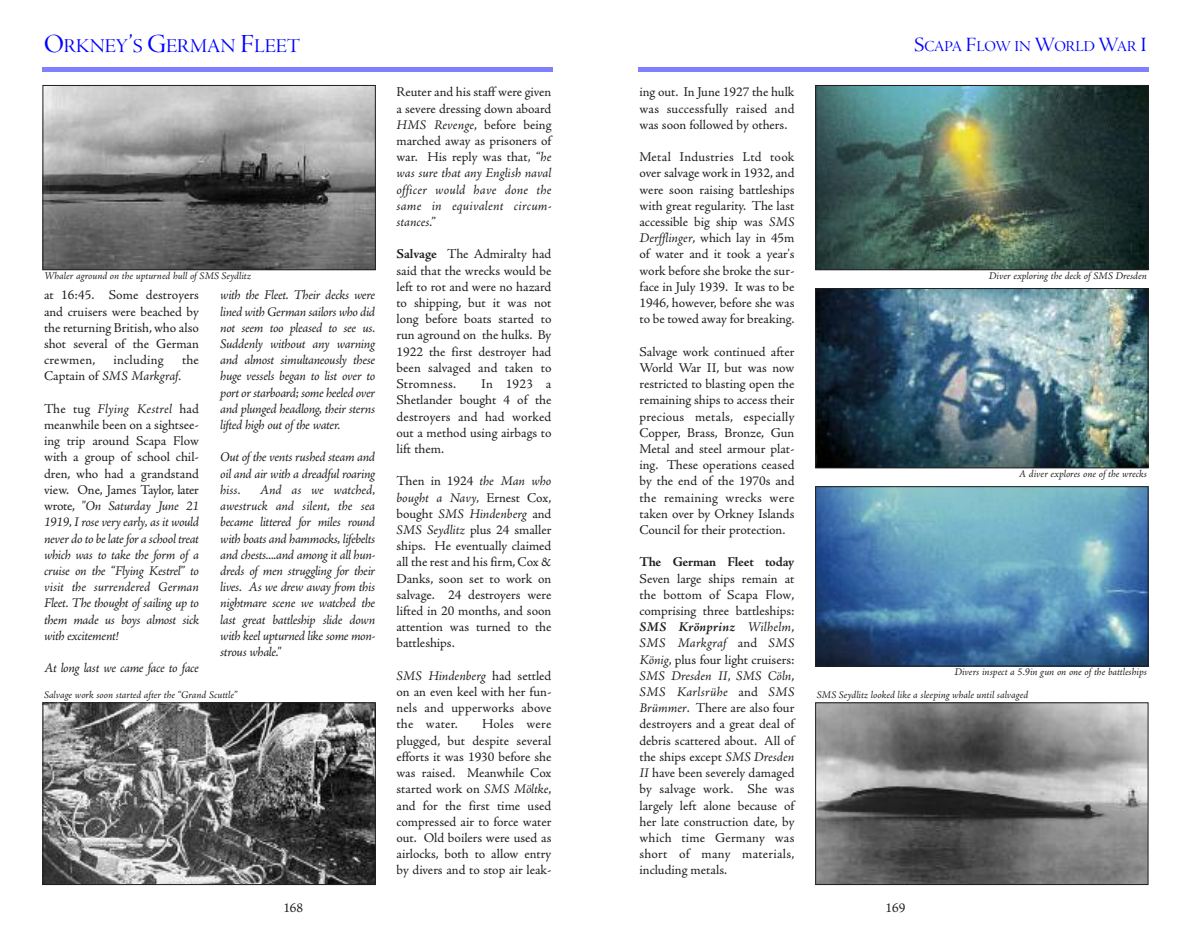
<style>
.page{position:relative;width:1191px;height:936px;background:#fff}
.page>*{position:absolute;margin:0;border:0;box-sizing:border-box;transform-origin:0 0}
.t1{font:20.25px "Adobe Jenson Pro Disp";color:#00f}
.t2{font:15.75px "Adobe Jenson Pro Disp";letter-spacing:-.005em;color:#00f}
.t3{font:13.5px/16.2px "Adobe Jenson Pro";color:#201e21;text-align:justify}
.t4{font:italic 13.5px/16.2px "Adobe Jenson Pro";letter-spacing:-.03em;color:#201e21;text-align:justify}
.t5{font:italic 13.5px "Adobe Jenson Pro";letter-spacing:-.005em;color:#201e21}
.t6{font:700 13.5px "Adobe Jenson Pro";letter-spacing:-.02em;color:#201e21}
.t7{font:13.5px "Adobe Jenson Pro";letter-spacing:.02em;color:#201e21}
.t8{font:italic 10.5px "Adobe Jenson Pro";letter-spacing:-.005em;color:#201e21}
.s1{font-size:27px}
.s2{font-style:normal}
.s3{font-style:italic}
.s4{font-weight:700}
.s5{font-weight:700;font-style:italic}
.s6{font-size:21px}
</style>
<div class="page">
<hr style="left:638px;top:68px;width:510px;height:4px;background:#8080ff">
<img style="left:817px;top:87px;width:329px;height:181px">
<div style="left:815px;top:85px;width:333px;height:185px;border:1px solid #201e21"></div>
<img style="left:817px;top:290px;width:329px;height:176px">
<div style="left:815px;top:288px;width:333px;height:180px;border:1px solid #201e21"></div>
<img style="left:817px;top:488px;width:329px;height:176px">
<div style="left:815px;top:486px;width:333px;height:180px;border:1px solid #201e21"></div>
<img style="left:817px;top:704px;width:329px;height:178px">
<div style="left:815px;top:702px;width:333px;height:182px;border:1px solid #201e21"></div>
<hr style="left:43px;top:68px;width:510px;height:4px;background:#8080ff">
<img style="left:45px;top:87px;width:329px;height:181px">
<div style="left:43px;top:85px;width:333px;height:185px;border:1px solid #201e21"></div>
<img style="left:45px;top:704px;width:329px;height:178px">
<div style="left:43px;top:702px;width:333px;height:182px;border:1px solid #201e21"></div>
<h1 class="t1" style="left:44px;top:39px;width:258px"><span class="s1">O</span>RKNEY<span class="s1">’</span>S <span class="s1">G</span>ERMAN <span class="s1">F</span>LEET</h1>
<p class="t8" style="left:44px;top:272px;width:208px">Whaler aground on the upturned hull of SMS Seydlitz</p>
<p class="t3" style="left:44px;top:288px;width:156px">at 16:45. Some destroyers and cruisers were beached by the returning British, who also shot several of the German crewmen,</p>
<p class="t7" style="left:114px;top:355px;width:51px">including</p>
<p class="t3" style="left:182px;top:353px;width:18px">the</p>
<p class="t5" style="left:44px;top:371px;width:139px"><span class="s2">Captain of</span> SMS Markgraf.</p>
<p class="t4" style="left:44px;top:402px;width:156px"><span class="s2">The tug</span> Flying Kestrel <span class="s2">had meanwhile been on a sightsee&shy;ing trip around Scapa Flow with a group of school chil&shy;dren, who had a grandstand view. One, James Taylor, later wrote,</span> "On Saturday June 21<br>1919, I rose very early, as it would never do to be latefor a school treat which was to take the form of a cruise on the “Flying Kestrel” to visit the surrendered German Fleet. The thought of sailing up to them made us boys almost sick with excitement!</p>
<p class="t4" style="left:44px;top:661px;width:156px">At long last we came face to face</p>
<p class="t4" style="left:220px;top:288px;width:156px">with the Fleet. Their decks were lined with German sailors who did not seem too pleased to see us.<br>Suddenly without any warning and almost simultaneously these huge vessels began to list over to port or starboard; some heeled over and plunged headlong, their sterns lifted high out of the water.</p>
<p class="t4" style="left:220px;top:450px;width:156px">Out of the vents rushed steam and oil and air with a dreadful roaring hiss.</p>
<p class="t4" style="left:220px;top:483px;width:156px;text-indent:40px">And as we watched, awestruck and silent, the sea became littered for miles round with boats and hammocks, lifebelts and chests....and among it all hun&shy;dreds of men struggling for their lives. As we drew away from this nightmare scene we watched the last great battleship slide down with keel upturned like some mon&shy;strous whale."</p>
<p class="t8" style="left:44px;top:690px;width:195px">Salvage work soon started after the “Grand Scuttle”</p>
<p class="t3" style="left:283px;top:900px;width:21px">168</p>
<p class="t3" style="left:396px;top:85px;width:156px">Reuter and his staff were given a severe dressing down aboard <span class="s3">HMS Revenge</span>, before being marched away as prisoners of war. His reply was that, <span class="s3">“he was sure that any English naval officer would have done the same in equivalent circum&shy;stances.”</span></p>
<p class="t3" style="left:396px;top:247px;width:156px"><span class="s4">Salvage</span> The Admiralty had said that the wrecks would be left to rot and were no hazard to shipping, but it was not long before boats started to run aground on the hulks. By 1922 the first destroyer had been salvaged and taken to Stromness.</p>
<p class="t3" style="left:396px;top:377px;width:156px;text-indent:85px">In 1923 a Shetlander bought 4 of the destroyers and had worked out a method using airbags to lift them.</p>
<p class="t3" style="left:396px;top:474px;width:156px">Then in 1924 <span class="s3">the Man who bought a Navy,</span> Ernest Cox, bought <span class="s3">SMS Hindenberg</span> and <span class="s3">SMS Seydlitz</span> plus 24 smaller ships. He eventually claimed all the rest and his firm,Cox &amp; Danks, soon set to work on salvage. 24 destroyers were lifted in 20 months, and soon attention was turned to the battleships.</p>
<p class="t3" style="left:396px;top:669px;width:156px"><span class="s3">SMS Hindenberg</span> had settled on an even keel with her fun&shy;nels and upperworks above the water.</p>
<p class="t3" style="left:396px;top:717px;width:156px;text-indent:86px">Holes were plugged, but despite several efforts it was 1930 before she was raised. Meanwhile Cox started work on <span class="s3">SMS Möltke</span>, and for the first time used compressed air to force water out. Old boilers were used as airlocks, both to allow entry by divers and to stop air leak-</p>
<p class="t3" style="left:639px;top:85px;width:156px">ing out. In June 1927 the hulk was successfully raised and was soon followed by others.</p>
<p class="t3" style="left:639px;top:150px;width:156px">Metal Industries Ltd took over salvage work in 1932, and were soon raising battleships with great regularity. The last accessible big ship was <span class="s3">SMS Derfflinger</span>, which lay in 45m of water and it took a year's work before she broke the sur&shy;face in July 1939. It was to be 1946, however, before she was to be towed away for breaking.</p>
<p class="t3" style="left:639px;top:345px;width:156px">Salvage work continued after World War II, but was now restricted to blasting open the remaining ships to access their precious metals, especially Copper, Brass, Bronze, Gun Metal and steel armour plat&shy;ing. These operations ceased by the end of the 1970s and the remaining wrecks were taken over by Orkney Islands Council for their protection.</p>
<p class="t6" style="left:639px;top:557px;width:156px">The German Fleet today</p>
<p class="t3" style="left:639px;top:571px;width:156px">Seven large ships remain at the bottom of Scapa Flow, comprising three battleships:<br><span class="s5">SMS Krönprinz</span> <span class="s3">Wilhelm</span>, <span class="s3">SMS Markgraf</span> and <span class="s3">SMS König</span>, plus four light cruisers:<br><span class="s3">SMS Dresden II</span>, <span class="s3">SMS Cöln</span>, <span class="s3">SMS Karlsrühe</span> and <span class="s3">SMS Brümmer</span>. There are also four destroyers and a great deal of debris scattered about. All of the ships except <span class="s3">SMS Dresden II</span> have been severely damaged by salvage work. She was largely left alone because of her late construction date, by which time Germany was short of many materials, including metals.</p>
<p class="t2" style="left:914px;top:40px;width:234px"><span class="s6">S</span>CAPA <span class="s6">F</span>LOW IN <span class="s6">W</span>ORLD <span class="s6">W</span>AR <span class="s6">I</span></p>
<p class="t8" style="left:988px;top:272px;width:160px">Diver exploring the deck of SMS Dresden</p>
<p class="t8" style="left:1018px;top:470px;width:130px">A diver explores one of the wrecks</p>
<p class="t8" style="left:954px;top:668px;width:194px">Divers inspect a 5.9in gun on one of the battleships</p>
<p class="t8" style="left:816px;top:690px;width:213px">SMS Seydlitz looked like a sleeping whale until salvaged</p>
<p class="t3" style="left:885px;top:900px;width:21px">169</p>
</div>
